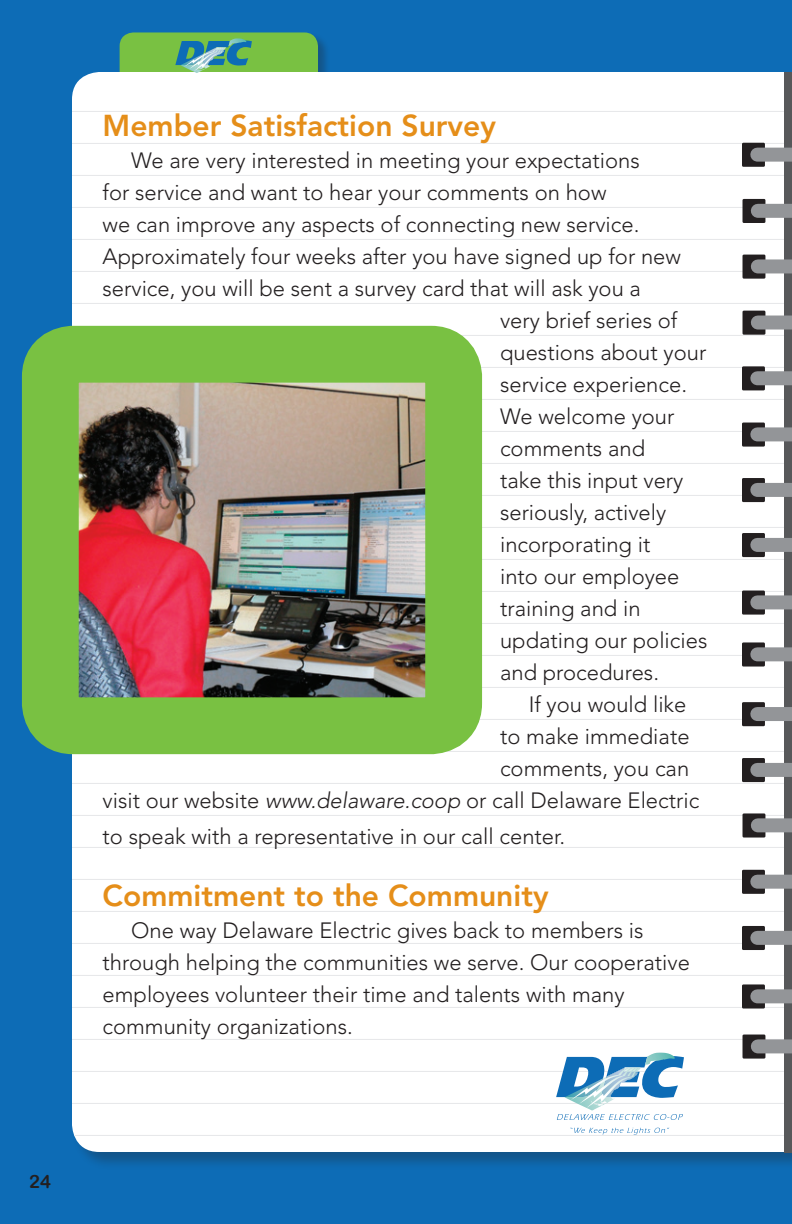
<style>
.page{position:relative;width:792px;height:1224px;background:#0d6cb6}
.page>*{position:absolute;margin:0;border:0;box-sizing:border-box;transform-origin:0 0}
.t1{font:800 30px "Avenir";color:#e58e19}
.t2{font:300 22px/32px "Avenir";color:#231f20}
.t3{font:18.4px "Arial Rounded MT Bold";color:#231f20}
.s1{font-style:italic}
</style>
<div class="page">
<div style="left:119px;top:32px;width:211px;height:80px;background:#231f20;opacity:.3"></div>
<div style="left:120px;top:32px;width:198px;height:68px;background:#79c142;border-radius:14px"></div>
<div style="left:72px;top:72px;width:712px;height:1080px;background:#fff"></div>
<hr style="left:72px;top:111px;width:720px;height:1px;background:#e6e7e9">
<hr style="left:72px;top:143px;width:720px;height:1px;background:#e6e7e9">
<hr style="left:72px;top:175px;width:720px;height:1px;background:#e6e7e9">
<hr style="left:72px;top:207px;width:720px;height:1px;background:#e6e7e9">
<hr style="left:72px;top:239px;width:720px;height:1px;background:#e6e7e9">
<hr style="left:72px;top:271px;width:720px;height:1px;background:#e6e7e9">
<hr style="left:72px;top:303px;width:720px;height:1px;background:#e6e7e9">
<hr style="left:72px;top:335px;width:720px;height:1px;background:#e6e7e9">
<hr style="left:72px;top:367px;width:720px;height:1px;background:#e6e7e9">
<hr style="left:72px;top:399px;width:720px;height:1px;background:#e6e7e9">
<hr style="left:72px;top:431px;width:720px;height:1px;background:#e6e7e9">
<hr style="left:72px;top:463px;width:720px;height:1px;background:#e6e7e9">
<hr style="left:72px;top:495px;width:720px;height:1px;background:#e6e7e9">
<hr style="left:72px;top:527px;width:720px;height:1px;background:#e6e7e9">
<hr style="left:72px;top:559px;width:720px;height:1px;background:#e6e7e9">
<hr style="left:72px;top:591px;width:720px;height:1px;background:#e6e7e9">
<hr style="left:72px;top:623px;width:720px;height:1px;background:#e6e7e9">
<hr style="left:72px;top:655px;width:720px;height:1px;background:#e6e7e9">
<hr style="left:72px;top:687px;width:720px;height:1px;background:#e6e7e9">
<hr style="left:72px;top:719px;width:720px;height:1px;background:#e6e7e9">
<hr style="left:72px;top:751px;width:720px;height:1px;background:#e6e7e9">
<hr style="left:72px;top:783px;width:720px;height:1px;background:#e6e7e9">
<hr style="left:72px;top:815px;width:720px;height:1px;background:#e6e7e9">
<hr style="left:72px;top:847px;width:720px;height:1px;background:#e6e7e9">
<hr style="left:72px;top:879px;width:720px;height:1px;background:#e6e7e9">
<hr style="left:72px;top:911px;width:720px;height:1px;background:#e6e7e9">
<hr style="left:72px;top:943px;width:720px;height:1px;background:#e6e7e9">
<hr style="left:72px;top:975px;width:720px;height:1px;background:#e6e7e9">
<hr style="left:72px;top:1007px;width:720px;height:1px;background:#e6e7e9">
<hr style="left:72px;top:1039px;width:720px;height:1px;background:#e6e7e9">
<hr style="left:72px;top:1071px;width:720px;height:1px;background:#e6e7e9">
<hr style="left:72px;top:1103px;width:720px;height:1px;background:#e6e7e9">
<hr style="left:72px;top:1135px;width:720px;height:1px;background:#e6e7e9">
<div style="left:784px;top:72px;width:8px;height:1080px;background:#57585a"></div>
<svg style="left:742px;top:143px;width:23px;height:24px"></svg>
<div style="left:757px;top:148px;width:35px;height:14px;background:#939598"></div>
<svg style="left:743px;top:311px;width:22px;height:24px"></svg>
<div style="left:758px;top:316px;width:34px;height:14px;background:#939598"></div>
<svg style="left:742px;top:533px;width:23px;height:24px"></svg>
<div style="left:757px;top:538px;width:35px;height:14px;background:#939598"></div>
<svg style="left:742px;top:591px;width:23px;height:24px"></svg>
<div style="left:757px;top:595px;width:35px;height:14px;background:#939598"></div>
<svg style="left:742px;top:642px;width:23px;height:25px"></svg>
<div style="left:757px;top:647px;width:35px;height:14px;background:#939598"></div>
<svg style="left:742px;top:702px;width:23px;height:24px"></svg>
<div style="left:757px;top:707px;width:35px;height:14px;background:#939598"></div>
<svg style="left:742px;top:758px;width:23px;height:24px"></svg>
<div style="left:757px;top:763px;width:35px;height:14px;background:#939598"></div>
<svg style="left:743px;top:813px;width:22px;height:25px"></svg>
<div style="left:758px;top:818px;width:34px;height:14px;background:#939598"></div>
<svg style="left:742px;top:870px;width:23px;height:24px"></svg>
<div style="left:757px;top:875px;width:35px;height:14px;background:#939598"></div>
<svg style="left:742px;top:926px;width:23px;height:24px"></svg>
<div style="left:757px;top:931px;width:35px;height:14px;background:#939598"></div>
<svg style="left:742px;top:984px;width:23px;height:25px"></svg>
<div style="left:757px;top:989px;width:35px;height:14px;background:#939598"></div>
<svg style="left:743px;top:1035px;width:22px;height:24px"></svg>
<div style="left:758px;top:1039px;width:34px;height:14px;background:#939598"></div>
<svg style="left:175px;top:38px;width:77px;height:35px"></svg>
<img style="left:80px;top:384px;width:344px;height:312px">
<div style="left:22px;top:326px;width:460px;height:428px;border:57px solid #79c142;border-radius:23px"></div>
<svg style="left:570px;top:1128px;width:99px;height:7px"></svg>
<svg style="left:556px;top:1053px;width:128px;height:67px"></svg>
<svg style="left:743px;top:199px;width:22px;height:24px"></svg>
<div style="left:758px;top:204px;width:34px;height:14px;background:#939598"></div>
<svg style="left:743px;top:255px;width:22px;height:24px"></svg>
<div style="left:758px;top:259px;width:34px;height:14px;background:#939598"></div>
<svg style="left:742px;top:366px;width:23px;height:24px"></svg>
<div style="left:757px;top:371px;width:35px;height:14px;background:#939598"></div>
<svg style="left:742px;top:423px;width:23px;height:24px"></svg>
<div style="left:757px;top:427px;width:35px;height:14px;background:#939598"></div>
<svg style="left:742px;top:478px;width:23px;height:24px"></svg>
<div style="left:757px;top:483px;width:35px;height:14px;background:#939598"></div>
<p class="t1" style="left:103px;top:108px;width:395px">Member Satisfaction Survey</p>
<p class="t2" style="left:131px;top:144px;width:510px">We are very interested in meeting your expectations</p>
<p class="t2" style="left:103px;top:176px;width:505px">for service and want to hear your comments on how</p>
<p class="t2" style="left:103px;top:208px;width:538px">we can improve any aspects of connecting new service.</p>
<p class="t2" style="left:103px;top:240px;width:580px">Approximately four weeks after you have signed up for new</p>
<p class="t2" style="left:103px;top:272px;width:540px">service, you will be sent a survey card that will ask you a</p>
<p class="t2" style="left:500px;top:304px;width:179px">very brief series of</p>
<p class="t2" style="left:500px;top:336px;width:208px">questions about your</p>
<p class="t2" style="left:500px;top:368px;width:189px">service experience.</p>
<p class="t2" style="left:500px;top:400px;width:176px">We welcome your</p>
<p class="t2" style="left:500px;top:432px;width:147px">comments and</p>
<p class="t2" style="left:500px;top:464px;width:185px">take this input very</p>
<p class="t2" style="left:500px;top:496px;width:168px">seriously, actively</p>
<p class="t2" style="left:500px;top:528px;width:152px">incorporating it</p>
<p class="t2" style="left:500px;top:560px;width:181px">into our employee</p>
<p class="t2" style="left:500px;top:592px;width:142px">training and in</p>
<p class="t2" style="left:500px;top:624px;width:209px">updating our policies</p>
<p class="t2" style="left:500px;top:656px;width:160px">and procedures.</p>
<p class="t2" style="left:529px;top:688px;width:159px">If you would like</p>
<p class="t2" style="left:500px;top:720px;width:191px">to make immediate</p>
<p class="t2" style="left:500px;top:752px;width:191px">comments, you can</p>
<p class="t2" style="left:103px;top:784px;width:598px">visit our website <span class="s1">www.delaware.coop</span> or call Delaware Electric</p>
<p class="t2" style="left:103px;top:820px;width:464px">to speak with a representative in our call center.</p>
<p class="t1" style="left:103px;top:878px;width:447px">Commitment to the Community</p>
<p class="t2" style="left:103px;top:915px;width:589px;text-indent:29px">One way Delaware Electric gives back to members is through helping the communities we serve. Our cooperative employees volunteer their time and talents with many community organizations.</p>
<p class="t3" style="left:29px;top:1170px;width:23px">24</p>
</div>
